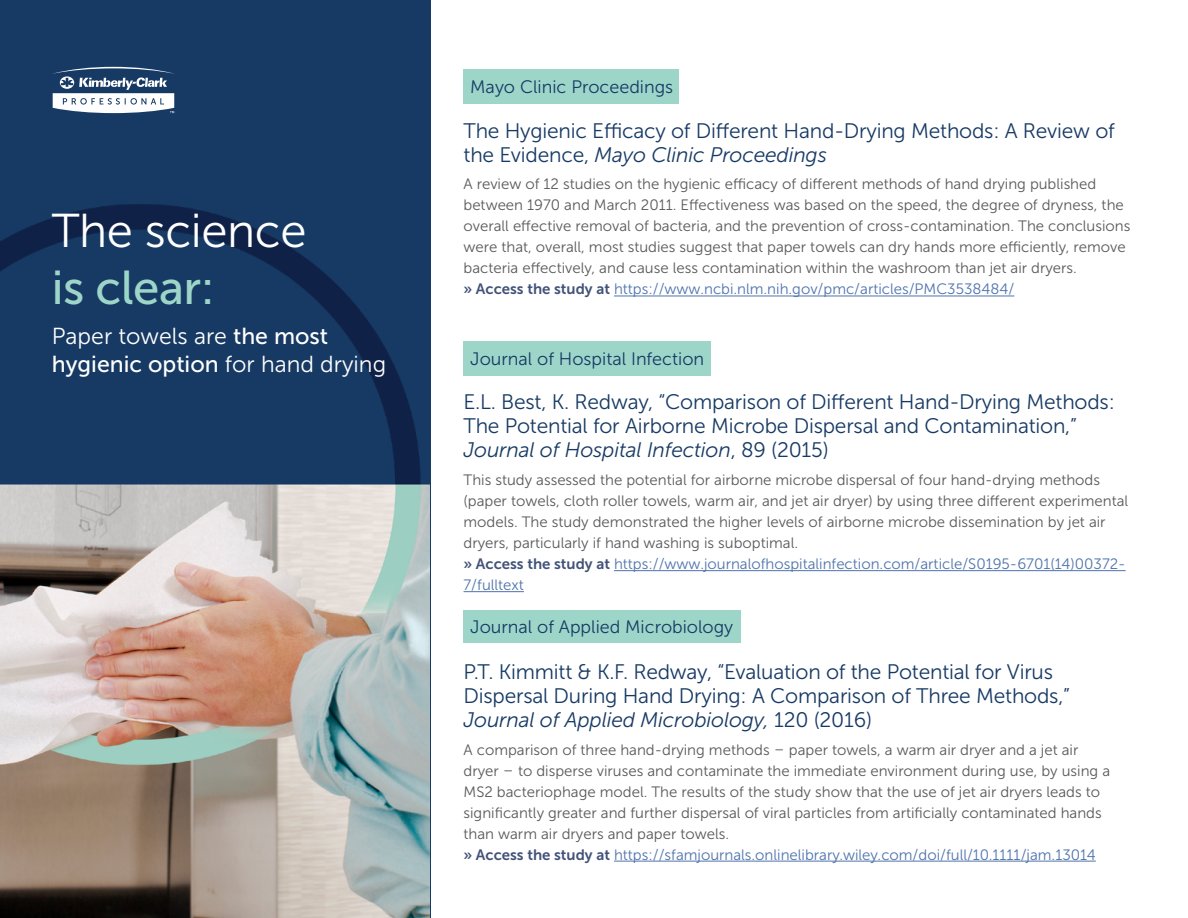
<style>
.page{position:relative;width:1188px;height:918px;background:#fff}
.page>*{position:absolute;margin:0;border:0;box-sizing:border-box;transform-origin:0 0}
.t1{font:47.4px "Museo Sans 300";letter-spacing:-.01em;color:#fff}
.t2{font:47.4px "Museo Sans 500";letter-spacing:-.01em;color:#9dd6c9}
.t3{font:23.1px "Museo Sans 500";color:#fff}
.t4{font:23.1px "Museo Sans 300";color:#fff}
.t5{font:21px/24px "Museo Sans 300";letter-spacing:-.01em;color:#173a64}
.t6{font:18px "Museo Sans 300";color:#173a64}
.t7{font:15px/21px "Museo Sans 300";color:#58595b}
.s1{font-family:"Museo Sans 500"}
.s2{font-family:"Museo Sans 300"}
.s3{font-style:italic}
.s4{font-family:"Museo Sans 700";color:#425378}
.s5{color:#4f73ad}
</style>
<div class="page">
<div style="left:0;top:0;width:430px;height:918px;background:#173a64"></div>
<img style="left:0;top:204px;width:429px;height:714px">
<hr style="left:614px;top:296px;width:400px;height:1px;background:#4f73ad">
<hr style="left:614px;top:570px;width:512px;height:1px;background:#4f73ad">
<hr style="left:464px;top:591px;width:60px;height:1px;background:#4f73ad">
<hr style="left:614px;top:861px;width:482px;height:1px;background:#4f73ad">
<svg style="left:53px;top:67px;width:121px;height:46px"></svg>
<div style="left:464px;top:69px;width:215px;height:35px;background:#9dd6c9"></div>
<div style="left:464px;top:341px;width:247px;height:34px;background:#9dd6c9"></div>
<div style="left:464px;top:610px;width:277px;height:33px;background:#9dd6c9"></div>
<h1 class="t1" style="left:52px;top:205px;width:256px">The science</h1>
<h1 class="t2" style="left:52px;top:262px;width:164px">is clear:</h1>
<h2 class="t4" style="left:52px;top:324px;width:278px">Paper towels are <span class="s1">the most</span></h2>
<h2 class="t3" style="left:52px;top:351px;width:336px">hygienic option <span class="s2">for hand drying</span></h2>
<p class="t6" style="left:470px;top:77px;width:205px">Mayo Clinic Proceedings</p>
<h3 class="t5" style="left:464px;top:119px;width:653px">The Hygienic Efficacy of Different Hand-Drying Methods: A Review of the Evidence, <span class="s3">Mayo Clinic Proceedings</span></h3>
<p class="t7" style="left:464px;top:174px;width:668px">A review of 12 studies on the hygienic efficacy of different methods of hand drying published between 1970 and March 2011. Effectiveness was based on the speed, the degree of dryness, the overall effective removal of bacteria, and the prevention of cross-contamination. The conclusions were that, overall, most studies suggest that paper towels can dry hands more efficiently, remove bacteria effectively, and cause less contamination within the washroom than jet air dryers.<br><span class="s4">» Access the study at</span> <span class="s5">https://www.ncbi.nlm.nih.gov/pmc/articles/PMC3538484/</span></p>
<p class="t6" style="left:470px;top:349px;width:235px">Journal of Hospital Infection</p>
<h3 class="t5" style="left:464px;top:390px;width:653px">E.L. Best, K. Redway, “Comparison of Different Hand-Drying Methods:<br>The Potential for Airborne Microbe Dispersal and Contamination,”<br><span class="s3">Journal of Hospital Infection</span>, 89 (2015)</h3>
<p class="t7" style="left:464px;top:470px;width:666px">This study assessed the potential for airborne microbe dispersal of four hand-drying methods (paper towels, cloth roller towels, warm air, and jet air dryer) by using three different experimental models. The study demonstrated the higher levels of airborne microbe dissemination by jet air dryers, particularly if hand washing is suboptimal.<br><span class="s4">» Access the study at</span> <span class="s5">https://www.journalofhospitalinfection.com/article/S0195-6701(14)00372- 7/fulltext</span></p>
<p class="t6" style="left:470px;top:618px;width:264px">Journal of Applied Microbiology</p>
<h3 class="t5" style="left:464px;top:660px;width:608px">P.T. Kimmitt &amp; K.F. Redway, “Evaluation of the Potential for Virus<br>Dispersal During Hand Drying: A Comparison of Three Methods,”<br><span class="s3">Journal of Applied Microbiology,</span> 120 (2016)</h3>
<p class="t7" style="left:464px;top:739px;width:648px">A comparison of three hand-drying methods – paper towels, a warm air dryer and a jet air dryer – to disperse viruses and contaminate the immediate environment during use, by using a MS2 bacteriophage model. The results of the study show that the use of jet air dryers leads to significantly greater and further dispersal of viral particles from artificially contaminated hands than warm air dryers and paper towels.<br><span class="s4">» Access the study at</span> <span class="s5">https://sfamjournals.onlinelibrary.wiley.com/doi/full/10.1111/jam.13014</span></p>
</div>
